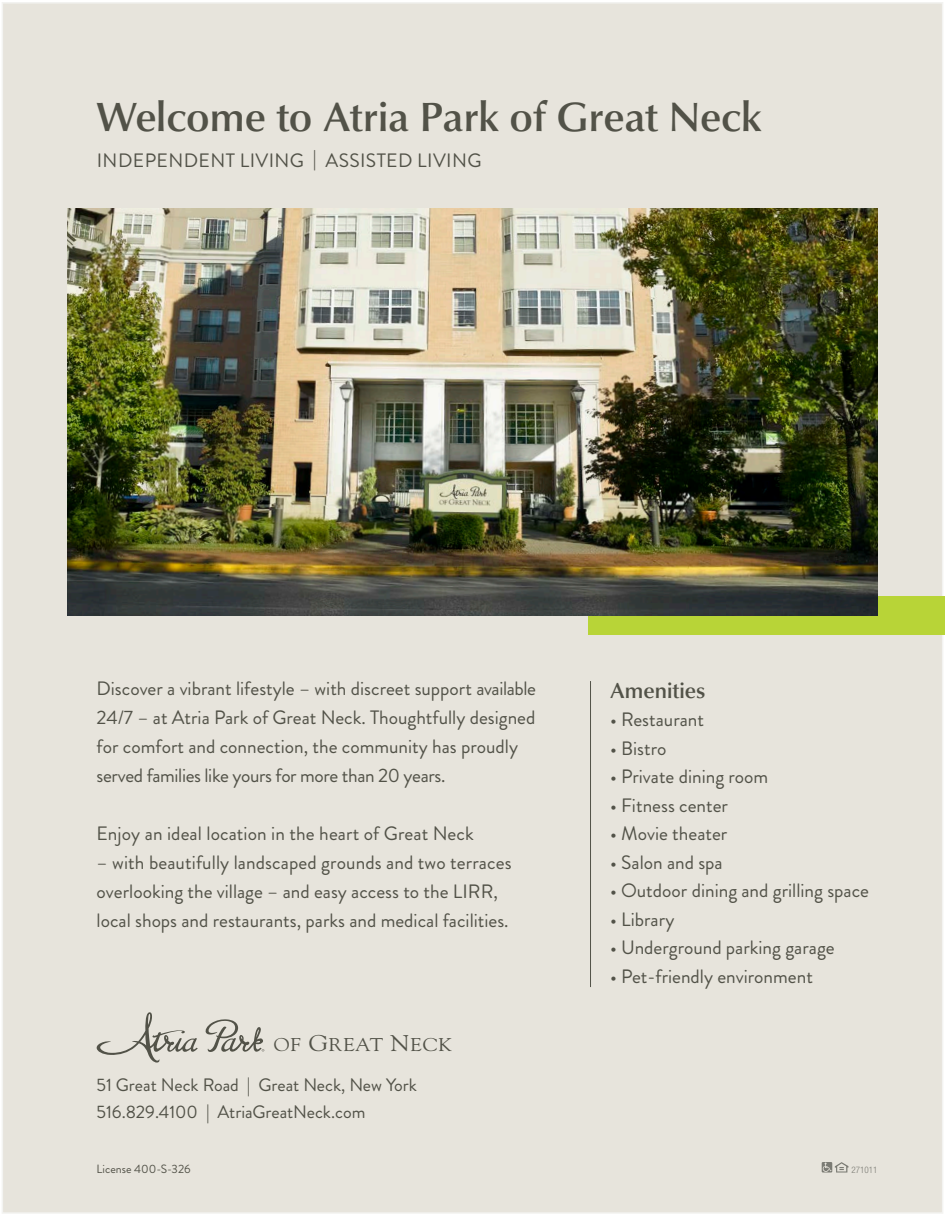
<style>
.page{position:relative;width:945px;height:1215px;background:#fff}
.page>*{position:absolute;margin:0;border:0;box-sizing:border-box;transform-origin:0 0}
.t1{font:500 42px "Classico URW";color:#525248}
.t2{font:500 22.35px "Classico URW";color:#525248}
.t3{font:19.35px/29.1px "Brandon Grotesque";color:#525248}
.t4{font:19.35px "Brandon Grotesque";letter-spacing:.02em;color:#525248}
.t5{font:18.45px "Goudy Std";letter-spacing:.05em;color:#525248;scale:1.1 1}
.t6{font:18px "Brandon Grotesque";color:#525248}
.t7{font:12px "Brandon Grotesque";color:#525248}
.t8{font:300 condensed 9px "Helvetica Neue LT Std";color:#7b7b74}
.s1{font-size:22.65px}
</style>
<div class="page">
<div style="left:2px;top:3px;width:941px;height:1210px;background:#e7e4dc"></div>
<div style="left:588px;top:596px;width:357px;height:39px;background:#b8d437"></div>
<img style="left:68px;top:208px;width:810px;height:408px">
<hr style="left:590px;top:681px;width:1px;height:306px;background:#525248">
<svg style="left:822px;top:1162px;width:26px;height:11px"></svg>
<svg style="left:96px;top:1012px;width:168px;height:51px"></svg>
<p class="t1" style="left:97px;top:85px;width:667px">Welcome to Atria Park of Great Neck</p>
<p class="t4" style="left:97px;top:147px;width:386px">INDEPENDENT LIVING | ASSISTED LIVING</p>
<p class="t3" style="left:97px;top:674px;width:441px">Discover a vibrant lifestyle – with discreet support available 24/7 – at Atria Park of Great Neck. Thoughtfully designed for comfort and connection, the community has proudly served families like yours for more than 20 years.</p>
<p class="t3" style="left:97px;top:819px;width:379px">Enjoy an ideal location in the heart of Great Neck</p>
<p class="t3" style="left:97px;top:848px;width:416px">– with beautifully landscaped grounds and two terraces overlooking the village – and easy access to the LIRR, local shops and restaurants, parks and medical facilities.</p>
<p class="t5" style="left:274px;top:1034px;width:163px">OF <span class="s1">G</span>REAT <span class="s1">N</span>ECK</p>
<p class="t6" style="left:97px;top:1073px;width:322px">51 Great Neck Road | Great Neck, New York</p>
<p class="t6" style="left:97px;top:1100px;width:270px">516.829.4100 | AtriaGreatNeck.com</p>
<p class="t7" style="left:97px;top:1160px;width:96px">License 400-S-326</p>
<p class="t2" style="left:610px;top:673px;width:97px">Amenities</p>
<p class="t3" style="left:610px;top:705px;width:96px">• Restaurant</p>
<p class="t3" style="left:610px;top:734px;width:58px">• Bistro</p>
<p class="t3" style="left:610px;top:762px;width:160px">• Private dining room</p>
<p class="t3" style="left:610px;top:791px;width:119px">• Fitness center</p>
<p class="t3" style="left:610px;top:819px;width:119px">• Movie theater</p>
<p class="t3" style="left:610px;top:848px;width:114px">• Salon and spa</p>
<p class="t3" style="left:610px;top:876px;width:260px">• Outdoor dining and grilling space</p>
<p class="t3" style="left:610px;top:905px;width:66px">• Library</p>
<p class="t3" style="left:610px;top:933px;width:226px">• Underground parking garage</p>
<p class="t3" style="left:610px;top:962px;width:204px">• Pet-friendly environment</p>
<p class="t8" style="left:852px;top:1164px;width:27px">271011</p>
</div>
